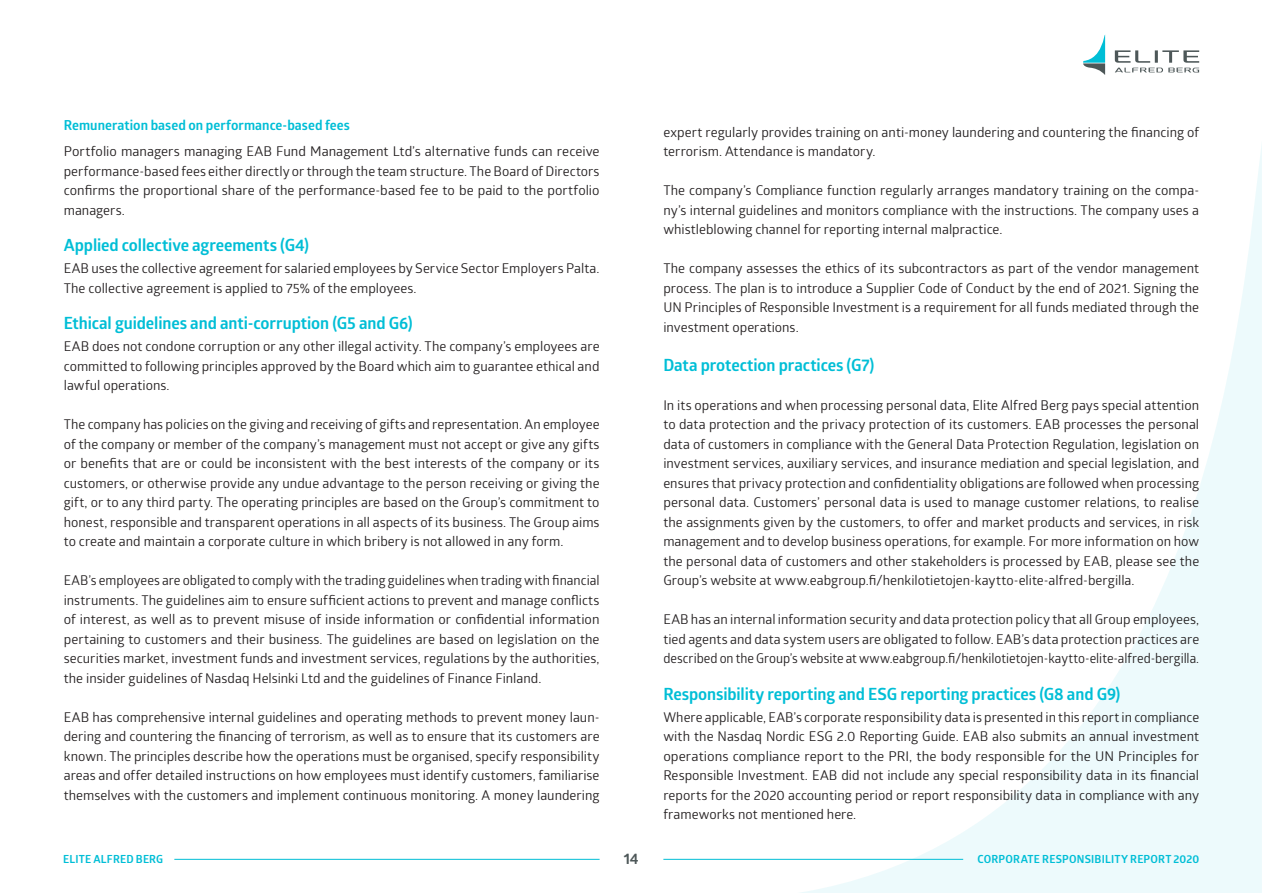
<style>
.page{position:relative;width:1263px;height:893px;background:#fff}
.page>*{position:absolute;margin:0;border:0;box-sizing:border-box;transform-origin:0 0}
.Väliotsikko_2{font:700 16.5px "Glober";letter-spacing:-.005em;color:#00bed6}
.Leipis-perusteksti{font:700 16.5px "Glober";letter-spacing:-.005em;color:#00bed6}
.t1{font:700 15px "Glober";color:#4d5758}
.Leipis-perusteksti-2{font:13.5px/19.5px "Glober";color:#231f20;text-align:justify}
.Väliotsikko_3{font:700 13.5px "Glober";letter-spacing:.005em;color:#00bed6}
.t2{font:700 10.95px "Glober";letter-spacing:.02em;color:#00bed6}
</style>
<div class="page">
<svg style="left:770px;top:145px;width:492px;height:748px"></svg>
<svg style="left:1115px;top:50px;width:84px;height:22px"></svg>
<svg style="left:1083px;top:35px;width:22px;height:40px"></svg>
<hr style="left:174px;top:859px;width:426px;height:1px;background:#00bed6">
<hr style="left:663px;top:859px;width:300px;height:1px;background:#00bed6">
<p class="Väliotsikko_3" style="left:64px;top:115px;width:288px">Remuneration based on performance-based fees</p>
<p class="Leipis-perusteksti-2" style="left:64px;top:141px;width:537px">Portfolio managers managing EAB Fund Management Ltd’s alternative funds can receive performance-based fees either directly or through the team structure. The Board of Directors confirms the proportional share of the performance-based fee to be paid to the portfolio managers.</p>
<p class="Väliotsikko_2" style="left:64px;top:234px;width:247px">Applied collective agreements (G4)</p>
<p class="Leipis-perusteksti-2" style="left:64px;top:258px;width:537px">EAB uses the collective agreement for salaried employees by Service Sector Employers Palta.<br>The collective agreement is applied to 75% of the employees.</p>
<p class="Väliotsikko_2" style="left:64px;top:312px;width:350px">Ethical guidelines and anti-corruption (G5 and G6)</p>
<p class="Leipis-perusteksti-2" style="left:64px;top:336px;width:537px">EAB does not condone corruption or any other illegal activity. The company’s employees are committed to following principles approved by the Board which aim to guarantee ethical and lawful operations.</p>
<p class="Leipis-perusteksti-2" style="left:64px;top:414px;width:537px">The company has policies on the giving and receiving of gifts and representation. An employee of the company or member of the company’s management must not accept or give any gifts or benefits that are or could be inconsistent with the best interests of the company or its customers, or otherwise provide any undue advantage to the person receiving or giving the gift, or to any third party. The operating principles are based on the Group’s commitment to honest, responsible and transparent operations in all aspects of its business. The Group aims to create and maintain a corporate culture in which bribery is not allowed in any form.</p>
<p class="Leipis-perusteksti-2" style="left:64px;top:570px;width:537px">EAB’s employees are obligated to comply with the trading guidelines when trading with financial instruments. The guidelines aim to ensure sufficient actions to prevent and manage conflicts of interest, as well as to prevent misuse of inside information or confidential information pertaining to customers and their business. The guidelines are based on legislation on the securities market, investment funds and investment services, regulations by the authorities, the insider guidelines of Nasdaq Helsinki Ltd and the guidelines of Finance Finland.</p>
<p class="Leipis-perusteksti-2" style="left:64px;top:706px;width:537px">EAB has comprehensive internal guidelines and operating methods to prevent money laun&shy;dering and countering the financing of terrorism, as well as to ensure that its customers are known. The principles describe how the operations must be organised, specify responsibility areas and offer detailed instructions on how employees must identify customers, familiarise themselves with the customers and implement continuous monitoring. A money laundering</p>
<p class="Leipis-perusteksti-2" style="left:663px;top:121px;width:537px">expert regularly provides training on anti-money laundering and countering the financing of terrorism. Attendance is mandatory.</p>
<p class="Leipis-perusteksti-2" style="left:663px;top:180px;width:537px">The company’s Compliance function regularly arranges mandatory training on the compa&shy;ny’s internal guidelines and monitors compliance with the instructions. The company uses a whistleblowing channel for reporting internal malpractice.</p>
<p class="Leipis-perusteksti-2" style="left:663px;top:258px;width:537px">The company assesses the ethics of its subcontractors as part of the vendor management process. The plan is to introduce a Supplier Code of Conduct by the end of 2021. Signing the UN Principles of Responsible Investment is a requirement for all funds mediated through the investment operations.</p>
<p class="Leipis-perusteksti" style="left:663px;top:353px;width:213px">Data protection practices (G7)</p>
<p class="Leipis-perusteksti-2" style="left:663px;top:394px;width:537px">In its operations and when processing personal data, Elite Alfred Berg pays special attention to data protection and the privacy protection of its customers. EAB processes the personal data of customers in compliance with the General Data Protection Regulation, legislation on investment services, auxiliary services, and insurance mediation and special legislation, and ensures that privacy protection and confidentiality obligations are followed when processing personal data. Customers’ personal data is used to manage customer relations, to realise the assignments given by the customers, to offer and market products and services, in risk management and to develop business operations, for example. For more information on how the personal data of customers and other stakeholders is processed by EAB, please see the Group’s website at www.eabgroup.fi/henkilotietojen-kaytto-elite-alfred-bergilla.</p>
<p class="Leipis-perusteksti-2" style="left:663px;top:609px;width:537px">EAB has an internal information security and data protection policy that all Group employees, tied agents and data system users are obligated to follow. EAB’s data protection practices are described on the Group’s website at www.eabgroup.fi/henkilotietojen-kaytto-elite-alfred-bergilla.</p>
<p class="Väliotsikko_2" style="left:663px;top:682px;width:459px">Responsibility reporting and ESG reporting practices (G8 and G9)</p>
<p class="Leipis-perusteksti-2" style="left:663px;top:706px;width:537px">Where applicable, EAB’s corporate responsibility data is presented in this report in compliance with the Nasdaq Nordic ESG 2.0 Reporting Guide. EAB also submits an annual investment operations compliance report to the PRI, the body responsible for the UN Principles for Responsible Investment. EAB did not include any special responsibility data in its financial reports for the 2020 accounting period or report responsibility data in compliance with any frameworks not mentioned here.</p>
<p class="t2" style="left:63px;top:852px;width:102px">ELITE ALFRED BERG</p>
<p class="t1" style="left:624px;top:847px;width:16px">14</p>
<p class="t2" style="left:977px;top:852px;width:223px">CORPORATE RESPONSIBILITY REPORT 2020</p>
</div>
